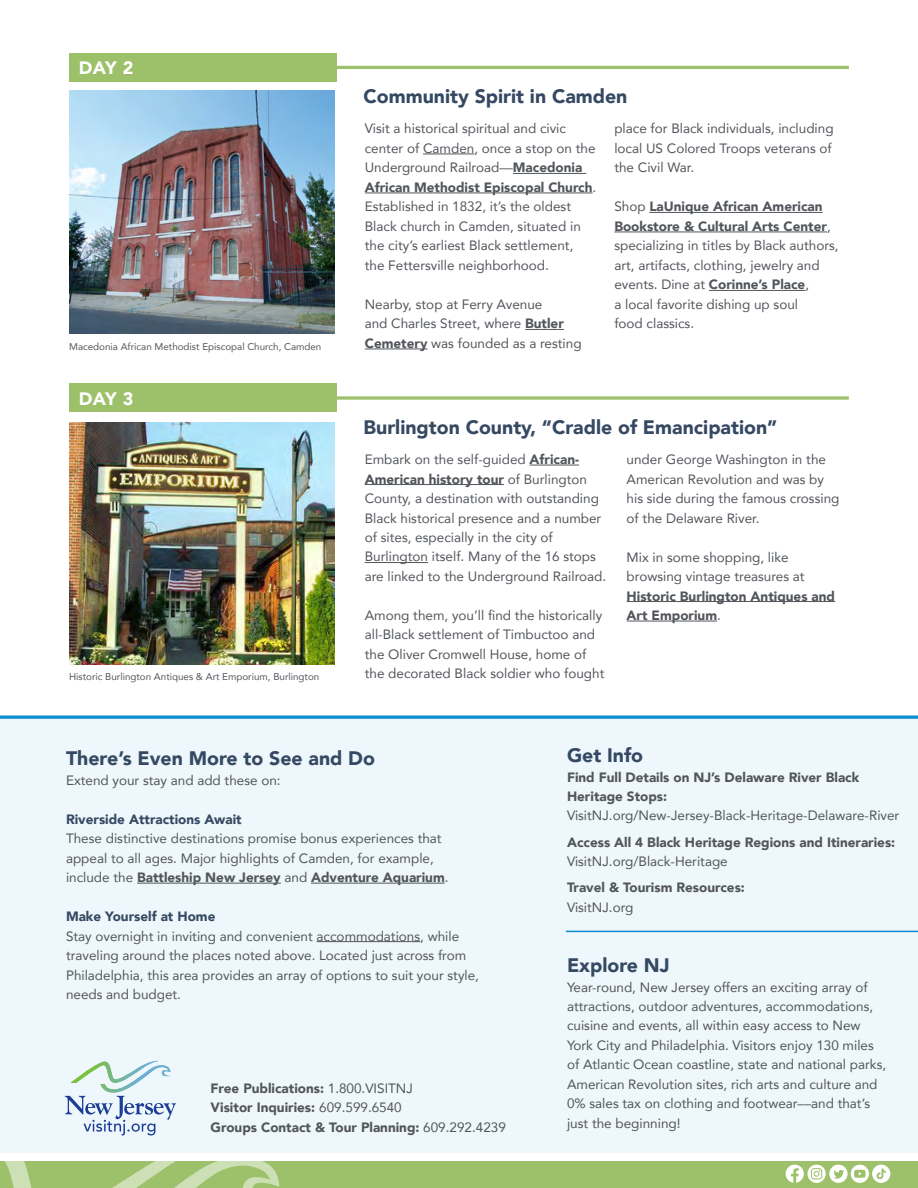
<style>
.page{position:relative;width:918px;height:1188px;background:#fff}
.page>*{position:absolute;margin:0;border:0;box-sizing:border-box;transform-origin:0 0}
.t1{font:900 19.5px "Avenir";color:#354962}
.t2{font:900 18px "Avenir";letter-spacing:-.015em;color:#fff}
.t3{font:13.5px/19.5px "Avenir";color:#52555b}
.t4{font:900 13.5px/19.5px "Avenir";color:#52555b}
.t5{font:900 13.5px "Avenir";color:#354962}
.t6{font:9.75px "Avenir";color:#52555b}
.s1{font-weight:900}
.s2{font-weight:400}
</style>
<div class="page">
<img style="left:69px;top:422px;width:265px;height:243px">
<div style="left:0;top:716px;width:918px;height:436px;background:#eef7fb"></div>
<svg style="left:65px;top:1060px;width:111px;height:76px"></svg>
<div style="left:69px;top:53px;width:267px;height:29px;background:#9dc16a"></div>
<div style="left:69px;top:384px;width:267px;height:28px;background:#9dc16a"></div>
<hr style="left:160px;top:66px;width:689px;height:3px;background:#9dc16a">
<svg style="left:336px;top:396px;width:513px;height:4px;background:#aecb84"></svg>
<svg style="left:0;top:715px;width:918px;height:4px;background:#379fd6"></svg>
<hr style="left:566px;top:931px;width:352px;height:1px;background:#0c8bce">
<hr style="left:423px;top:154px;width:51px;height:1px;background:#52555b">
<hr style="left:513px;top:173px;width:73px;height:1px;background:#52555b">
<hr style="left:365px;top:193px;width:228px;height:1px;background:#52555b">
<hr style="left:525px;top:329px;width:39px;height:1px;background:#52555b">
<hr style="left:365px;top:349px;width:63px;height:1px;background:#52555b">
<hr style="left:649px;top:212px;width:174px;height:1px;background:#52555b">
<hr style="left:614px;top:232px;width:213px;height:1px;background:#52555b">
<hr style="left:709px;top:290px;width:96px;height:1px;background:#52555b">
<hr style="left:530px;top:465px;width:49px;height:1px;background:#52555b">
<hr style="left:365px;top:484px;width:139px;height:1px;background:#52555b">
<hr style="left:365px;top:562px;width:63px;height:1px;background:#52555b">
<hr style="left:627px;top:601px;width:208px;height:1px;background:#52555b">
<hr style="left:627px;top:621px;width:90px;height:1px;background:#52555b">
<div style="left:0;top:1161px;width:918px;height:27px;background:#9dc16a"></div>
<svg style="left:4px;top:1161px;width:276px;height:27px"></svg>
<hr style="left:137px;top:883px;width:144px;height:1px;background:#52555b">
<hr style="left:311px;top:883px;width:134px;height:1px;background:#52555b">
<hr style="left:317px;top:941px;width:103px;height:1px;background:#52555b">
<img style="left:69px;top:91px;width:265px;height:242px">
<svg style="left:786px;top:1165px;width:104px;height:18px"></svg>
<h2 class="t2" style="left:79px;top:53px;width:56px">DAY 2</h2>
<p class="t6" style="left:69px;top:339px;width:254px">Macedonia African Methodist Episcopal Church, Camden</p>
<h2 class="t2" style="left:79px;top:383px;width:56px">DAY 3</h2>
<p class="t6" style="left:69px;top:669px;width:252px">Historic Burlington Antiques &amp; Art Emporium, Burlington</p>
<h1 class="t1" style="left:364px;top:80px;width:265px">Community Spirit in Camden</h1>
<p class="t3" style="left:365px;top:119px;width:233px">Visit a historical spiritual and civic center of Camden, once a stop on the Underground Railroad—<span class="s1">Macedonia African Methodist Episcopal Church</span>.<br>Established in 1832, it’s the oldest Black church in Camden, situated in the city’s earliest Black settlement, the Fettersville neighborhood.</p>
<p class="t3" style="left:365px;top:294px;width:218px">Nearby, stop at Ferry Avenue<br>and Charles Street, where <span class="s1">Butler<br>Cemetery</span> was founded as a resting</p>
<p class="t3" style="left:614px;top:119px;width:221px">place for Black individuals, including local US Colored Troops veterans of the Civil War.</p>
<p class="t3" style="left:614px;top:197px;width:226px">Shop <span class="s1">LaUnique African American<br>Bookstore &amp; Cultural Arts Center</span>, specializing in titles by Black authors, art, artifacts, clothing, jewelry and events. Dine at <span class="s1">Corinne’s Place</span>,<br>a local favorite dishing up soul<br>food classics.</p>
<h1 class="t1" style="left:364px;top:410px;width:415px">Burlington County, “Cradle of Emancipation”</h1>
<p class="t3" style="left:365px;top:449px;width:243px">Embark on the self-guided <span class="s1">African-American history tour</span> of Burlington County, a destination with outstanding Black historical presence and a number of sites, especially in the city of Burlington itself. Many of the 16 stops are linked to the Underground Railroad.</p>
<p class="t3" style="left:365px;top:605px;width:241px">Among them, you’ll find the historically all-Black settlement of Timbuctoo and the Oliver Cromwell House, home of the decorated Black soldier who fought</p>
<p class="t3" style="left:627px;top:449px;width:214px">under George Washington in the<br>American Revolution and was by his side during the famous crossing of the Delaware River.</p>
<p class="t3" style="left:627px;top:547px;width:180px">Mix in some shopping, like browsing vintage treasures at</p>
<p class="t4" style="left:627px;top:586px;width:210px">Historic Burlington Antiques and<br>Art Emporium<span class="s2">.</span></p>
<h1 class="t1" style="left:66px;top:742px;width:310px">There’s Even More to See and Do</h1>
<p class="t3" style="left:66px;top:770px;width:216px">Extend your stay and add these on:</p>
<p class="t5" style="left:66px;top:807px;width:177px">Riverside Attractions Await</p>
<p class="t3" style="left:66px;top:828px;width:384px">These distinctive destinations promise bonus experiences that appeal to all ages. Major highlights of Camden, for example, include the <span class="s1">Battleship New Jersey</span> and <span class="s1">Adventure Aquarium</span>.</p>
<p class="t5" style="left:66px;top:905px;width:151px">Make Yourself at Home</p>
<p class="t3" style="left:66px;top:926px;width:415px">Stay overnight in inviting and convenient accommodations, while traveling around the places noted above. Located just across from Philadelphia, this area provides an array of options to suit your style, needs and budget.</p>
<p class="t4" style="left:211px;top:1078px;width:297px">Free Publications: <span class="s2">1.800.VISITNJ<br></span>Visitor Inquiries: <span class="s2">609.599.6540<br></span>Groups Contact &amp; Tour Planning: <span class="s2">609.292.4239</span></p>
<h1 class="t1" style="left:567px;top:739px;width:78px">Get Info</h1>
<p class="t4" style="left:567px;top:767px;width:294px">Find Full Details on NJ’s Delaware River Black<br>Heritage Stops:</p>
<p class="t3" style="left:567px;top:806px;width:334px">VisitNJ.org/New-Jersey-Black-Heritage-Delaware-River</p>
<p class="t4" style="left:567px;top:832px;width:330px">Access All 4 Black Heritage Regions and Itineraries:</p>
<p class="t3" style="left:567px;top:851px;width:162px">VisitNJ.org/Black-Heritage</p>
<p class="t4" style="left:567px;top:878px;width:179px">Travel &amp; Tourism Resources:</p>
<p class="t3" style="left:567px;top:897px;width:68px">VisitNJ.org</p>
<h1 class="t1" style="left:567px;top:949px;width:104px">Explore NJ</h1>
<p class="t3" style="left:567px;top:977px;width:321px">Year-round, New Jersey offers an exciting array of attractions, outdoor adventures, accommodations, cuisine and events, all within easy access to New York City and Philadelphia. Visitors enjoy 130 miles of Atlantic Ocean coastline, state and national parks, American Revolution sites, rich arts and culture and 0% sales tax on clothing and footwear––and that’s just the beginning!</p>
</div>
